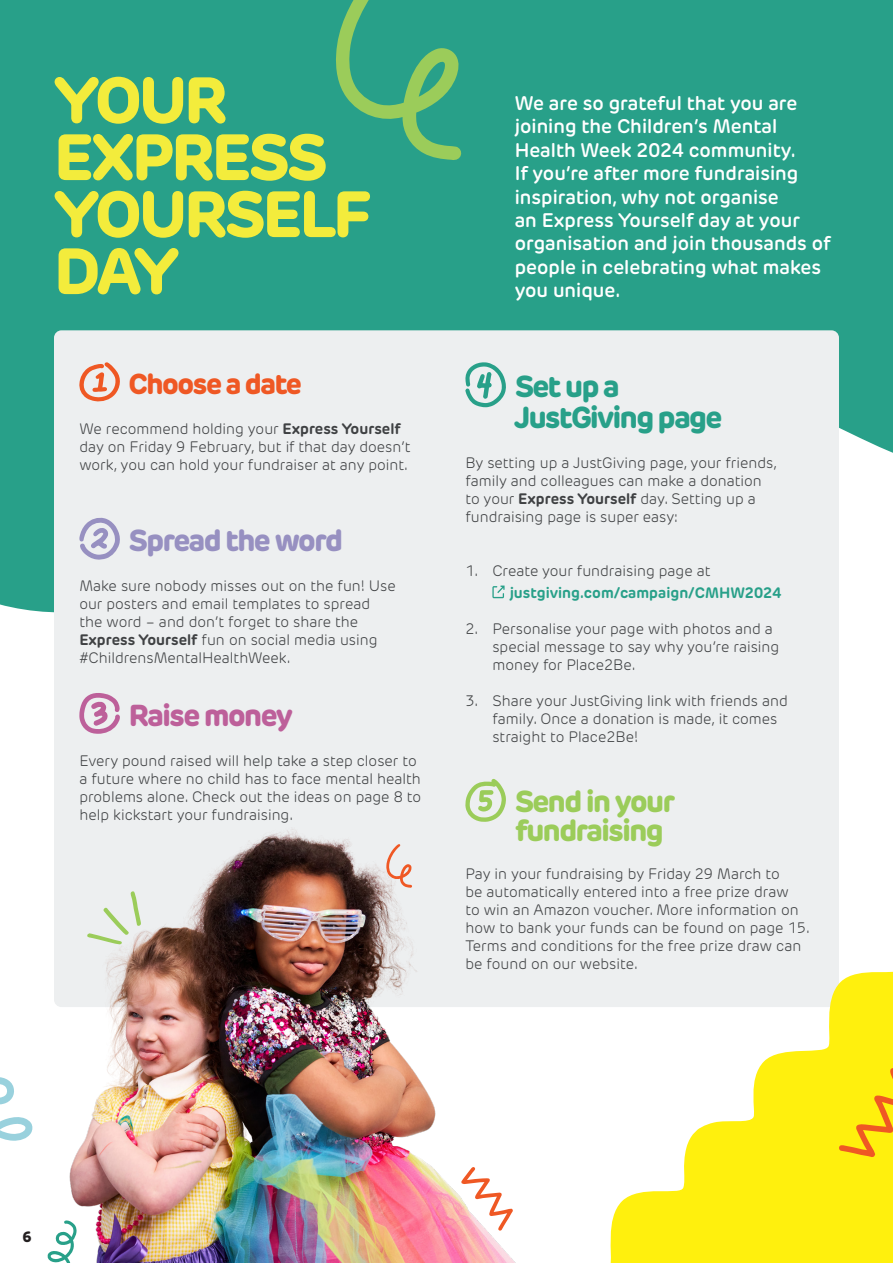
<style>
.page{position:relative;width:893px;height:1263px;background:#fff}
.page>*{position:absolute;margin:0;border:0;box-sizing:border-box;transform-origin:0 0}
.t1{font:800 64.5px/57px "New Rubrik";letter-spacing:-.05em;color:#f3ec3c}
.t2{font:800 30px/28.5px "New Rubrik";letter-spacing:-.05em;color:#9bcc5a}
.t3{font:800 30px/31.5px "New Rubrik";letter-spacing:-.05em;color:#28a089}
.t4{font:800 30px "New Rubrik";letter-spacing:-.05em;color:#9790c1}
.t5{font:800 30px "New Rubrik";letter-spacing:-.05em;color:#bd609a}
.t6{font:800 28.5px "New Rubrik";letter-spacing:-.05em;color:#ef5824}
.t7{font:600 19.5px/23.4px "New Rubrik";color:#fff}
.t8{font:300 15px/18px "New Rubrik";color:#3f4143}
.t9{font:700 15px/22.5px "New Rubrik";color:#28a089}
.t10{font:800 15px "New Rubrik";color:#231f20}
.s1{font-weight:700}
.s2{font-weight:300;color:#3f4143}
</style>
<div class="page">
<div style="left:0;top:0;width:893px;height:613px;background:#28a089"></div>
<div style="left:54px;top:330px;width:785px;height:677px;background:#edeff0;border-radius:7px"></div>
<svg style="left:79px;top:362px;width:41px;height:40px"></svg>
<svg style="left:79px;top:517px;width:41px;height:43px"></svg>
<svg style="left:79px;top:693px;width:41px;height:41px"></svg>
<svg style="left:465px;top:778px;width:41px;height:44px"></svg>
<svg style="left:465px;top:362px;width:41px;height:45px"></svg>
<svg style="left:492px;top:585px;width:13px;height:13px"></svg>
<img style="left:0;top:829px;width:516px;height:434px">
<svg style="left:47px;top:1220px;width:30px;height:43px"></svg>
<svg style="left:386px;top:844px;width:27px;height:44px"></svg>
<svg style="left:461px;top:1166px;width:52px;height:65px"></svg>
<svg style="left:87px;top:891px;width:54px;height:53px"></svg>
<svg style="left:610px;top:971px;width:283px;height:292px;fill:#fff00d"></svg>
<svg style="left:838px;top:1068px;width:55px;height:89px;background:#fcd610"></svg>
<svg style="left:335px;top:0;width:129px;height:162px;background:#43aa7d"></svg>
<div style="left:0;top:0;width:69px;height:21px;background:#28a089"></div>
<p class="t1" style="left:54px;top:72px;width:175px">YOUR</p>
<p class="t1" style="left:54px;top:129px;width:319px">EXPRESS<br>YOURSELF</p>
<p class="t1" style="left:54px;top:243px;width:127px">DAY</p>
<p class="t6" style="left:128px;top:366px;width:175px">Choose a date</p>
<p class="t8" style="left:79px;top:419px;width:323px">We recommend holding your <span class="s1">Express Yourself</span></p>
<p class="t8" style="left:79px;top:437px;width:333px">day on Friday 9 February, but if that day doesn’t work, you can hold your fundraiser at any point.</p>
<p class="t4" style="left:129px;top:521px;width:216px">Spread the word</p>
<p class="t8" style="left:79px;top:576px;width:318px">Make sure nobody misses out on the fun! Use our posters and email templates to spread the word – and don’t forget to share the <span class="s1">Express Yourself</span> fun on social media using #ChildrensMentalHealthWeek.</p>
<p class="t5" style="left:129px;top:697px;width:166px">Raise money</p>
<p class="t8" style="left:79px;top:752px;width:343px">Every pound raised will help take a step closer to a future where no child has to face mental health problems alone. Check out the ideas on page 8 to help kickstart your fundraising.</p>
<p class="t7" style="left:515px;top:91px;width:318px">We are so grateful that you are joining the Children’s Mental<br>Health Week 2024 community.<br>If you’re after more fundraising inspiration, why not organise<br>an Express Yourself day at your organisation and join thousands of people in celebrating what makes you unique.</p>
<p class="t3" style="left:514px;top:370px;width:210px">Set up a<br>JustGiving page</p>
<p class="t8" style="left:465px;top:453px;width:313px">By setting up a JustGiving page, your friends, family and colleagues can make a donation to your <span class="s1">Express Yourself</span> day. Setting up a fundraising page is super easy:</p>
<p class="t9" style="left:510px;top:559px;width:273px;text-indent:-44px"><span class="s2">1. Create your fundraising page at </span>justgiving.com/campaign/CMHW2024</p>
<p class="t8" style="left:492px;top:620px;width:288px;text-indent:-27px">2. Personalise your page with photos and a special message to say why you’re raising money for Place2Be.</p>
<p class="t8" style="left:492px;top:692px;width:297px;text-indent:-27px">3. Share your JustGiving link with friends and family. Once a donation is made, it comes straight to Place2Be!</p>
<p class="t2" style="left:515px;top:787px;width:162px">Send in your fundraising</p>
<p class="t8" style="left:465px;top:864px;width:346px">Pay in your fundraising by Friday 29 March to<br>be automatically entered into a free prize draw<br>to win an Amazon voucher. More information on how to bank your funds can be found on page 15.<br>Terms and conditions for the free prize draw can be found on our website.</p>
<p class="t10" style="left:22px;top:1227px;width:11px">6</p>
</div>
